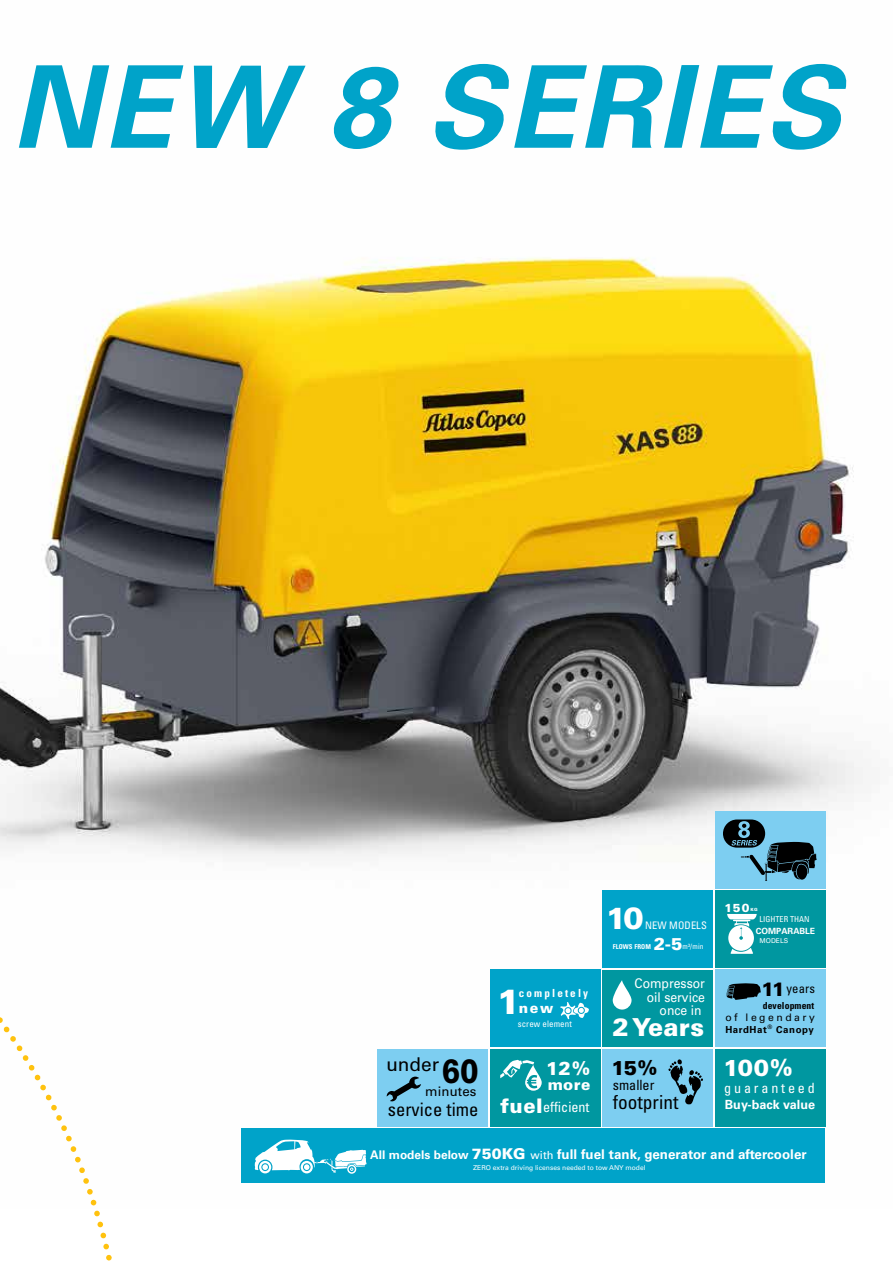
<style>
.page{position:relative;width:893px;height:1263px;background:#fff}
.page>*{position:absolute;margin:0;border:0;box-sizing:border-box;transform-origin:0 0}
.t1{font:italic 700 114px "Univers LT Std";letter-spacing:.025em;color:#00a3c9}
.t2{font:900 34.95px "Univers LT Std";color:#fff}
.t3{font:900 33.45px "Univers LT Std";color:#000;scale:.81 1}
.t4{font:900 30.45px "Univers LT Std";color:#fff}
.t5{font:900 24.75px "Univers LT Std";letter-spacing:.01em;color:#fff}
.t6{font:900 23.1px "Univers LT Std";color:#fff}
.t7{font:900 20.1px "Univers LT Std";color:#000}
.t8{font:condensed 19.35px "Univers LT Std";color:#000}
.t9{font:19.05px "Univers LT Std";color:#000}
.t10{font:condensed 18.6px "Univers LT Std";color:#000}
.t11{font:900 18.6px "Univers LT Std";color:#fff}
.t12{font:900 17.1px "Univers LT Std";color:#fff}
.t13{font:900 15.3px "Univers LT Std";color:#fff}
.t14{font:condensed 14.1px "Univers LT Std";color:#fff}
.t15{font:condensed 14.1px "Univers LT Std";letter-spacing:.2em;color:#fff}
.t16{font:condensed 14.1px "Univers LT Std";color:#000}
.t17{font:900 14.1px "Univers LT Std";color:#fff}
.t18{font:700 13.35px "Univers LT Std";letter-spacing:.005em;color:#fff}
.t19{font:13.35px/13.4px "Univers LT Std";color:#fff;text-align:right;scale:.91 1}
.t20{font:13.2px "Univers LT Std";letter-spacing:.01em;color:#000}
.t21{font:700 12.6px "Univers LT Std";color:#fff}
.t22{font:condensed 12.6px "Univers LT Std";letter-spacing:.01em;color:#000}
.t23{font:900 11.7px "Univers LT Std";color:#fff}
.t24{font:700 condensed 11.1px "Univers LT Std";letter-spacing:.19em;color:#fff}
.t25{font:10.35px "Univers LT Std";letter-spacing:.24em;color:#000}
.t26{font:condensed 10.35px "Univers LT Std";letter-spacing:.01em;color:#fff}
.t27{font:700 9.6px "Univers LT Std";letter-spacing:.06em;color:#000}
.t28{font:700 condensed 9.6px "Univers LT Std";letter-spacing:.01em;color:#000}
.t29{font:condensed 9px "Univers LT Std";letter-spacing:.01em;color:#fff}
.t30{font:700 8.55px "Univers LT Std";color:#fff}
.t31{font:condensed 8.25px "Univers LT Std";color:#fff}
.t32{font:condensed 7.5px "Univers LT Std";color:#fff}
.t33{font:6.75px "Univers LT Std";color:#fff}
.t34{font:700 condensed 6.75px "Univers LT Std";letter-spacing:.02em;color:#fff}
.t35{font:900 4.2px "Univers LT Std";color:#fff}
.s1{font-weight:900;font-stretch:normal;font-size:19.35px}
.s2{font-weight:900;font-stretch:normal;font-size:20.1px}
.s3{font-size:11.85px}
.s4{font-weight:900;font-size:14.85px}
.s5{font-weight:400;font-size:11.1px}
</style>
<div class="page">
<img style="left:0;top:257px;width:863px;height:870px">
<div style="left:602px;top:890px;width:111px;height:77px;background:#00a3c9"></div>
<div style="left:715px;top:1049px;width:110px;height:77px;background:#0097a0"></div>
<div style="left:602px;top:1049px;width:111px;height:77px;background:#7dcef1"></div>
<svg style="left:668px;top:1059px;width:35px;height:45px"></svg>
<div style="left:603px;top:970px;width:110px;height:77px;background:#0097a0"></div>
<div style="left:715px;top:890px;width:110px;height:77px;background:#0097a0"></div>
<svg style="left:727px;top:914px;width:30px;height:40px"></svg>
<div style="left:490px;top:1049px;width:110px;height:77px;background:#0097a0"></div>
<svg style="left:500px;top:1060px;width:42px;height:31px"></svg>
<svg style="left:613px;top:980px;width:18px;height:29px"></svg>
<div style="left:377px;top:1049px;width:111px;height:77px;background:#7dcef1"></div>
<svg style="left:386px;top:1076px;width:35px;height:25px"></svg>
<div style="left:715px;top:970px;width:110px;height:77px;background:#7dcef1"></div>
<svg style="left:726px;top:983px;width:35px;height:17px"></svg>
<div style="left:715px;top:811px;width:110px;height:77px;background:#7dcef1"></div>
<div style="left:490px;top:970px;width:110px;height:77px;background:#00a3c9"></div>
<svg style="left:560px;top:1002px;width:29px;height:17px"></svg>
<div style="left:241px;top:1128px;width:584px;height:55px;background:#00a3c9"></div>
<svg style="left:255px;top:1139px;width:112px;height:35px"></svg>
<svg style="left:723px;top:819px;width:94px;height:62px"></svg>
<svg style="left:0;top:746px;width:131px;height:515px"></svg>
<h1 class="t1" style="left:11px;top:41px;width:831px">NEW 8 SERIES</h1>
<h3 class="t4" style="left:606px;top:899px;width:39px">10</h3>
<p class="t26" style="left:645px;top:919px;width:63px">NEW MODELS</p>
<p class="t34" style="left:613px;top:943px;width:40px">FLOWS FROM</p>
<p class="t12" style="left:654px;top:933px;width:30px">2-5</p>
<p class="t32" style="left:683px;top:942px;width:22px">m³/min</p>
<p class="t23" style="left:724px;top:900px;width:27px">150</p>
<p class="t35" style="left:750px;top:907px;width:9px">KG</p>
<p class="t31" style="left:760px;top:914px;width:52px">LIGHTER THAN</p>
<p class="t30" style="left:756px;top:925px;width:61px">COMPARABLE</p>
<p class="t33" style="left:760px;top:937px;width:30px">MODELS</p>
<p class="t24" style="left:519px;top:986px;width:71px">completely</p>
<p class="t17" style="left:519px;top:999px;width:36px">new</p>
<p class="t29" style="left:518px;top:1018px;width:56px">screw element</p>
<h2 class="t2" style="left:497px;top:979px;width:25px">1</h2>
<p class="t19" style="left:634px;top:977px;width:79px">Compressor oil service once in</p>
<h3 class="t5" style="left:613px;top:1011px;width:93px">2 Years</h3>
<p class="t22" style="left:761px;top:980px;width:55px"><span class="s1">11</span> years</p>
<p class="t28" style="left:763px;top:999px;width:53px">development</p>
<p class="t25" style="left:725px;top:1011px;width:91px">of legendary</p>
<p class="t27" style="left:725px;top:1024px;width:90px">HardHat<sup>®</sup> Canopy</p>
<h3 class="t9" style="left:386px;top:1053px;width:54px">under</h3>
<p class="t20" style="left:425px;top:1084px;width:53px">minutes</p>
<h3 class="t3" style="left:442px;top:1050px;width:46px">60</h3>
<h3 class="t10" style="left:388px;top:1097px;width:92px">service time</h3>
<h3 class="t11" style="left:546px;top:1056px;width:45px">12%</h3>
<p class="t14" style="left:500px;top:1098px;width:91px"><span class="s2">fuel</span>efficient</p>
<p class="t13" style="left:548px;top:1075px;width:44px">more</p>
<h3 class="t7" style="left:611px;top:1056px;width:47px">15%</h3>
<p class="t16" style="left:613px;top:1076px;width:43px">smaller</p>
<h3 class="t8" style="left:613px;top:1090px;width:67px">footprint</h3>
<h3 class="t6" style="left:723px;top:1053px;width:70px">100%</h3>
<p class="t15" style="left:724px;top:1079px;width:92px">guaranteed</p>
<p class="t21" style="left:725px;top:1097px;width:92px">Buy-back value</p>
<p class="t18" style="left:370px;top:1146px;width:438px"><span class="s3">All models below</span> <span class="s4">750KG</span> <span class="s5">with</span> full fuel tank, generator and aftercooler</p>
<p class="t33" style="left:473px;top:1164px;width:174px">ZERO extra driving licenses needed to tow ANY model</p>
</div>
